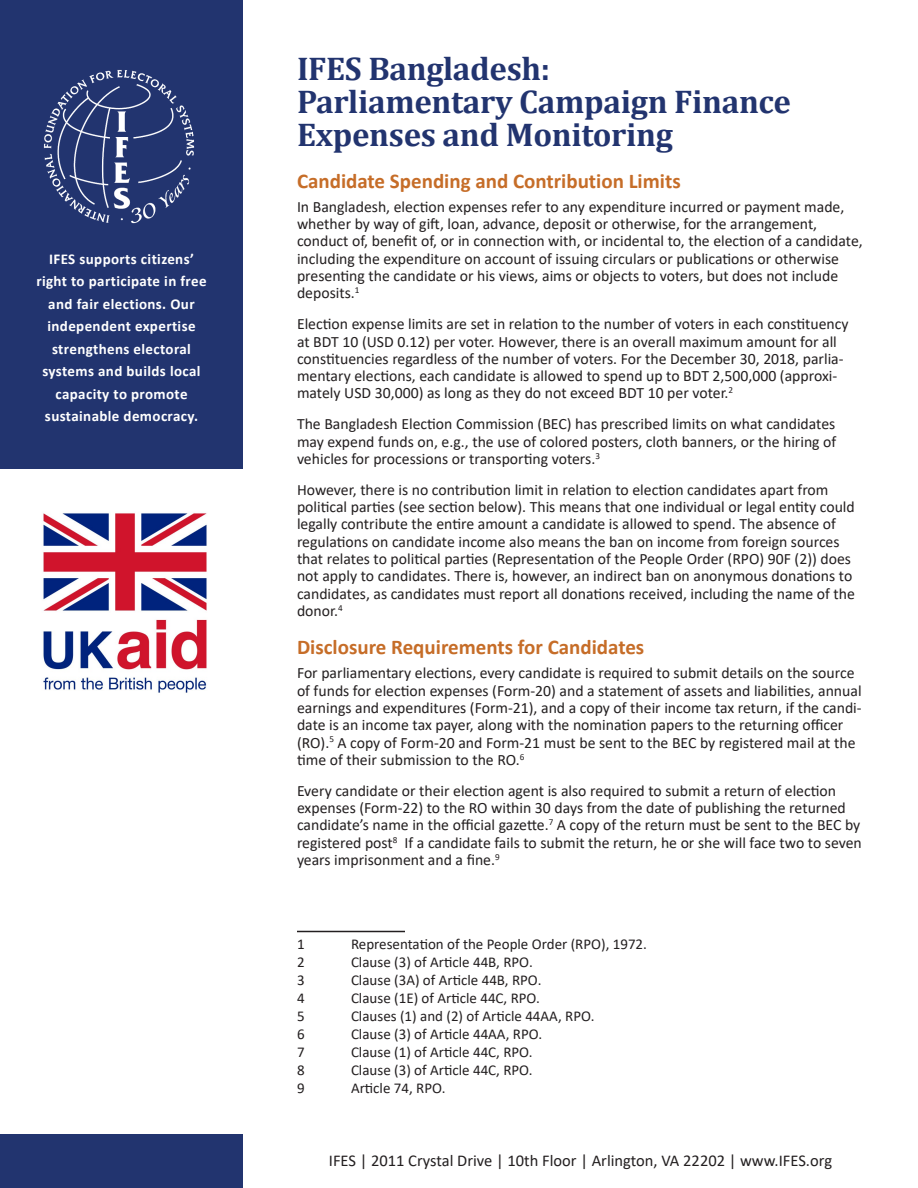
<style>
.page{position:relative;width:918px;height:1188px;background:#fff}
.page>*{position:absolute;margin:0;border:0;box-sizing:border-box;transform-origin:0 0}
.t1{font:700 33px/33px "Cambria";letter-spacing:-.01em;color:#22346f}
.t2{font:700 21px "Calibri";color:#c66d28}
.t3{font:16.5px "Calibri";color:#231f20}
.Body{font:15.75px/17.4px "Calibri";color:#231f20}
.t4{font:15px "Calibri";color:#231f20}
.t5{font:700 15px/22.5px "Calibri";letter-spacing:.025em;color:#fff;text-align:center}
</style>
<div class="page">
<hr style="left:297px;top:931px;width:108px;height:1px;background:#231f20">
<div style="left:0;top:0;width:243px;height:469px;background:#22346f"></div>
<div style="left:0;top:1134px;width:243px;height:54px;background:#22346f"></div>
<img style="left:43px;top:70px;width:152px;height:154px">
<img style="left:43px;top:513px;width:164px;height:180px">
<p class="t5" style="left:36px;top:248px;width:172px">IFES supports citizens’ right to participate in free and fair elections. Our independent expertise strengthens electoral systems and builds local capacity to promote sustainable democracy.</p>
<p class="t1" style="left:297px;top:51px;width:255px">IFES Bangladesh:</p>
<p class="t1" style="left:297px;top:84px;width:496px">Parliamentary Campaign Finance<br>Expenses and Monitoring</p>
<p class="t2" style="left:297px;top:166px;width:385px">Candidate Spending and Contribution Limits</p>
<p class="Body" style="left:297px;top:197px;width:567px">In Bangladesh, election expenses refer to any expenditure incurred or payment made, whether by way of gift, loan, advance, deposit or otherwise, for the arrangement, conduct of, benefit of, or in connection with, or incidental to, the election of a candidate, including the expenditure on account of issuing circulars or publications or otherwise presenting the candidate or his views, aims or objects to voters, but does not include deposits.<sup>1</sup></p>
<p class="Body" style="left:297px;top:315px;width:553px">Election expense limits are set in relation to the number of voters in each constituency at BDT 10 (USD 0.12) per voter. However, there is an overall maximum amount for all constituencies regardless of the number of voters. For the December 30, 2018, parlia&shy;mentary elections, each candidate is allowed to spend up to BDT 2,500,000 (approxi&shy;mately USD 30,000) as long as they do not exceed BDT 10 per voter.<sup>2</sup></p>
<p class="Body" style="left:297px;top:415px;width:541px;text-align:justify">The Bangladesh Election Commission (BEC) has prescribed limits on what candidates may expend funds on, e.g., the use of colored posters, cloth banners, or the hiring of vehicles for processions or transporting voters.<sup>3</sup></p>
<p class="Body" style="left:297px;top:480px;width:559px">However, there is no contribution limit in relation to election candidates apart from political parties (see section below). This means that one individual or legal entity could legally contribute the entire amount a candidate is allowed to spend. The absence of regulations on candidate income also means the ban on income from foreign sources that relates to political parties (Representation of the People Order (RPO) 90F (2)) does not apply to candidates. There is, however, an indirect ban on anonymous donations to candidates, as candidates must report all donations received, including the name of the donor.<sup>4</sup></p>
<p class="t2" style="left:297px;top:632px;width:349px">Disclosure Requirements for Candidates</p>
<p class="Body" style="left:297px;top:664px;width:566px">For parliamentary elections, every candidate is required to submit details on the source of funds for election expenses (Form-20) and a statement of assets and liabilities, annual earnings and expenditures (Form-21), and a copy of their income tax return, if the candi&shy;date is an income tax payer, along with the nomination papers to the returning officer (RO).<sup>5</sup> A copy of Form-20 and Form-21 must be sent to the BEC by registered mail at the time of their submission to the RO.<sup>6</sup></p>
<p class="Body" style="left:297px;top:782px;width:566px">Every candidate or their election agent is also required to submit a return of election expenses (Form-22) to the RO within 30 days from the date of publishing the returned candidate’s name in the official gazette.<sup>7</sup> A copy of the return must be sent to the BEC by registered post<sup>8</sup> If a candidate fails to submit the return, he or she will face two to seven years imprisonment and a fine.<sup>9</sup></p>
<p class="t4" style="left:297px;top:934px;width:9px">1</p>
<p class="t4" style="left:351px;top:934px;width:298px">Representation of the People Order (RPO), 1972.</p>
<p class="t4" style="left:297px;top:952px;width:9px">2</p>
<p class="t4" style="left:351px;top:952px;width:183px">Clause (3) of Article 44B, RPO.</p>
<p class="t4" style="left:297px;top:970px;width:9px">3</p>
<p class="t4" style="left:351px;top:970px;width:192px">Clause (3A) of Article 44B, RPO.</p>
<p class="t4" style="left:297px;top:988px;width:9px">4</p>
<p class="t4" style="left:351px;top:988px;width:191px">Clause (1E) of Article 44C, RPO.</p>
<p class="t4" style="left:297px;top:1006px;width:9px">5</p>
<p class="t4" style="left:351px;top:1006px;width:245px">Clauses (1) and (2) of Article 44AA, RPO.</p>
<p class="t4" style="left:297px;top:1024px;width:9px">6</p>
<p class="t4" style="left:351px;top:1024px;width:193px">Clause (3) of Article 44AA, RPO.</p>
<p class="t4" style="left:297px;top:1042px;width:9px">7</p>
<p class="t4" style="left:351px;top:1042px;width:183px">Clause (1) of Article 44C, RPO.</p>
<p class="t4" style="left:297px;top:1060px;width:9px">8</p>
<p class="t4" style="left:351px;top:1060px;width:183px">Clause (3) of Article 44C, RPO.</p>
<p class="t4" style="left:297px;top:1078px;width:9px">9</p>
<p class="t4" style="left:351px;top:1078px;width:96px">Article 74, RPO.</p>
<p class="t3" style="left:329px;top:1149px;width:505px">IFES | 2011 Crystal Drive | 10th Floor | Arlington, VA 22202 | www.IFES.org</p>
</div>
